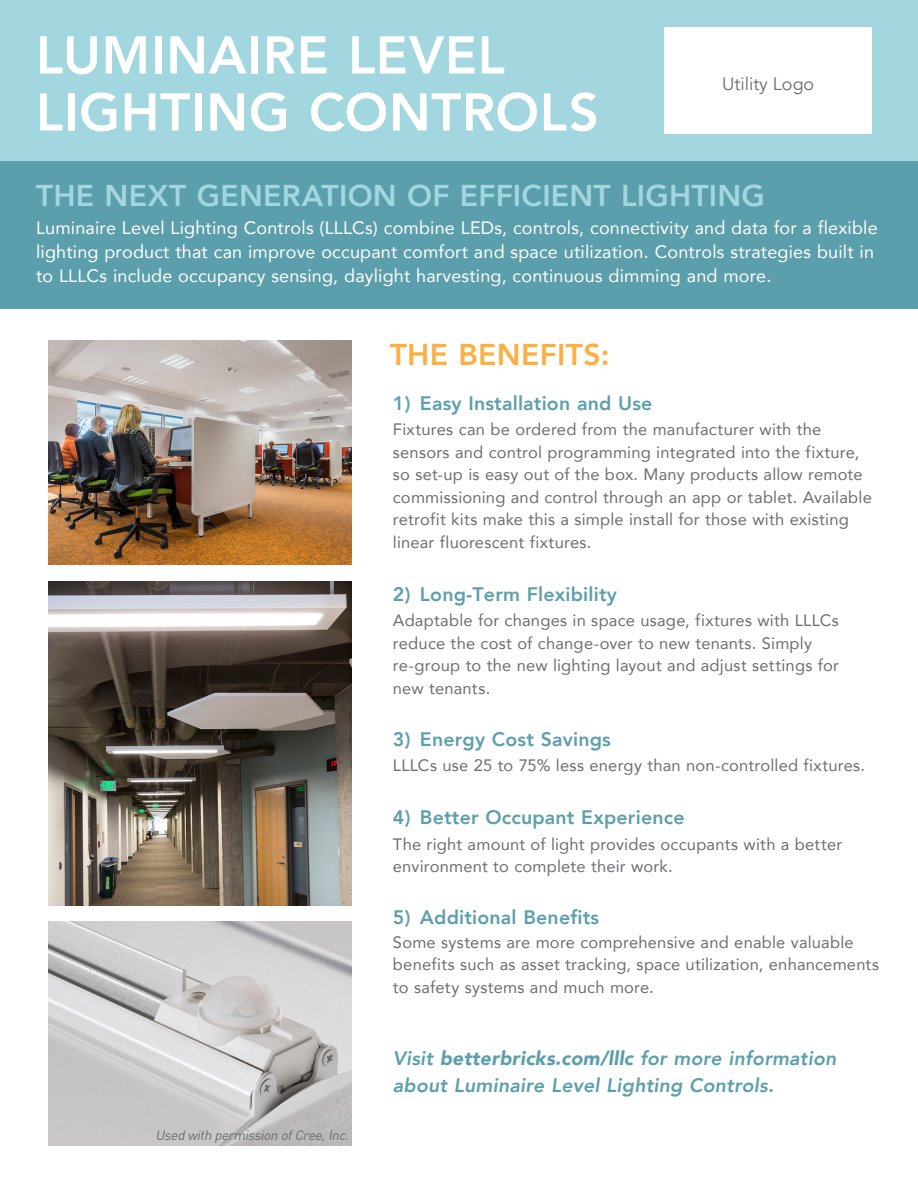
<style>
.page{position:relative;width:918px;height:1188px;background:#fff}
.page>*{position:absolute;margin:0;border:0;box-sizing:border-box;transform-origin:0 0}
.t1{font:800 52.5px/57px "Avenir";letter-spacing:.015em;color:#fff}
.t2{font:800 30px "Avenir";letter-spacing:.01em;color:#a3d7e0}
.t3{font:800 30px "Avenir";letter-spacing:.01em;color:#fbb041}
.t4{font:800 19.5px "Avenir";letter-spacing:.01em;color:#5d9fac}
.t5{font:italic 800 19.5px/27px "Avenir";letter-spacing:.01em;color:#5c9fac}
.t6{font:18px/24px "Avenir";letter-spacing:.01em;color:#fff}
.t7{font:18px "Avenir";color:#6c6d70}
.t8{font:16.5px/22.5px "Avenir";letter-spacing:.015em;color:#6c6d70}
.t9{font:italic 13.5px "DINOT";color:#6c6d70}
.s1{font-weight:900}
</style>
<div class="page">
<img style="left:48px;top:341px;width:304px;height:224px">
<img style="left:48px;top:581px;width:304px;height:324px">
<img style="left:48px;top:922px;width:304px;height:224px">
<div style="left:0;top:0;width:918px;height:165px;background:#a3d7e0"></div>
<div style="left:0;top:162px;width:918px;height:147px;background:#5c9fac"></div>
<div style="left:664px;top:28px;width:208px;height:106px;background:#fff"></div>
<p class="t1" style="left:36px;top:27px;width:564px">LUMINAIRE LEVEL<br>LIGHTING CONTROLS</p>
<p class="t7" style="left:722px;top:73px;width:94px">Utility Logo</p>
<p class="t2" style="left:36px;top:172px;width:730px">THE NEXT GENERATION OF EFFICIENT LIGHTING</p>
<p class="t6" style="left:36px;top:216px;width:843px">Luminaire Level Lighting Controls (LLLCs) combine LEDs, controls, connectivity and data for a flexible lighting product that can improve occupant comfort and space utilization. Controls strategies built in to LLLCs include occupancy sensing, daylight harvesting, continuous dimming and more.</p>
<p class="t3" style="left:390px;top:331px;width:221px">THE BENEFITS:</p>
<p class="t4" style="left:393px;top:388px;width:261px">1) Easy Installation and Use</p>
<p class="t8" style="left:393px;top:418px;width:480px">Fixtures can be ordered from the manufacturer with the sensors and control programming integrated into the fixture, so set-up is easy out of the box. Many products allow remote commissioning and control through an app or tablet. Available retrofit kits make this a simple install for those with existing linear fluorescent fixtures.</p>
<p class="t4" style="left:393px;top:579px;width:226px">2) Long-Term Flexibility</p>
<p class="t8" style="left:393px;top:609px;width:448px">Adaptable for changes in space usage, fixtures with LLLCs reduce the cost of change-over to new tenants. Simply re-group to the new lighting layout and adjust settings for new tenants.</p>
<p class="t4" style="left:393px;top:724px;width:220px">3) Energy Cost Savings</p>
<p class="t8" style="left:393px;top:754px;width:474px">LLLCs use 25 to 75% less energy than non-controlled fixtures.</p>
<p class="t4" style="left:393px;top:802px;width:293px">4) Better Occupant Experience</p>
<p class="t8" style="left:393px;top:832px;width:451px">The right amount of light provides occupants with a better environment to complete their work.</p>
<p class="t4" style="left:393px;top:902px;width:208px">5) Additional Benefits</p>
<p class="t8" style="left:393px;top:930px;width:488px">Some systems are more comprehensive and enable valuable benefits such as asset tracking, space utilization, enhancements to safety systems and much more.</p>
<p class="t9" style="left:155px;top:1126px;width:198px">Used with permission ofCree,Inc.</p>
<p class="t5" style="left:393px;top:1045px;width:445px">Visit <span class="s1">betterbricks.com/lllc</span> for more information about Luminaire Level Lighting Controls.</p>
</div>
